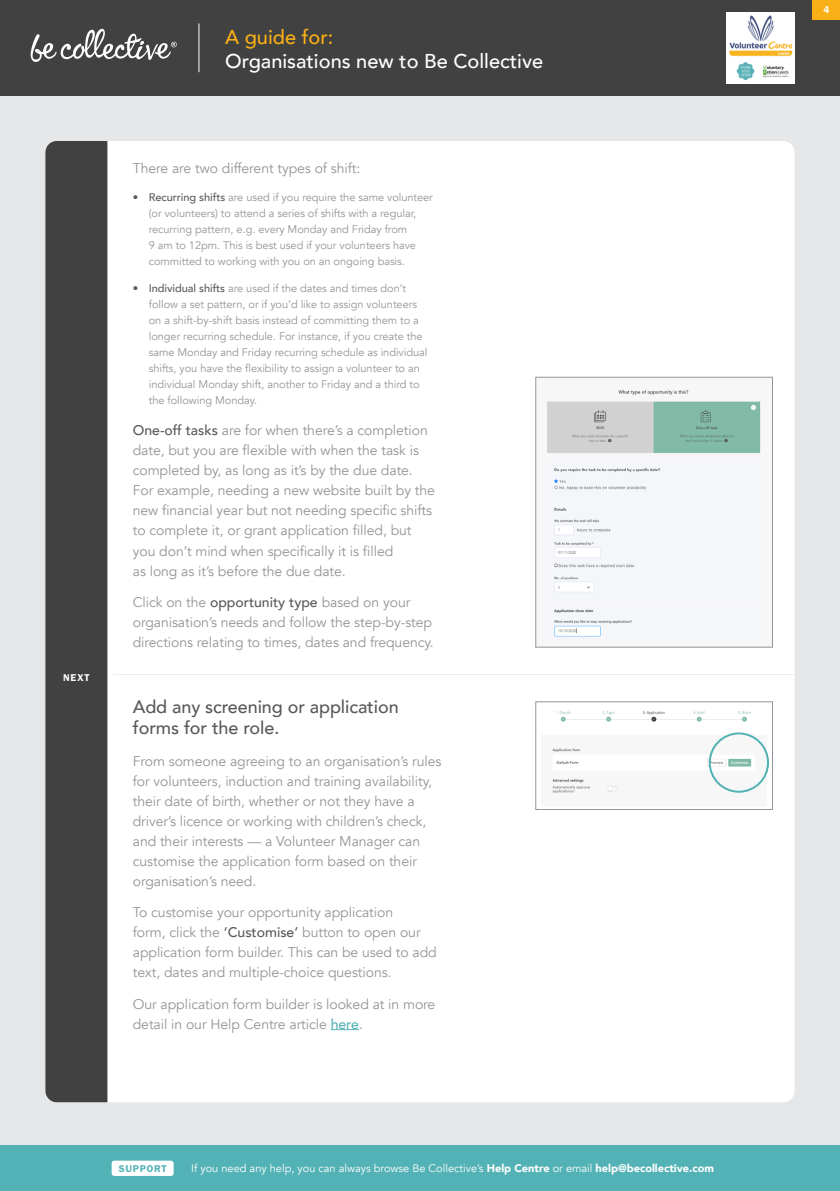
<style>
.page{position:relative;width:840px;height:1191px;background:#fff}
.page>*{position:absolute;margin:0;border:0;box-sizing:border-box;transform-origin:0 0}
.t1{font:500 20px "Avenir";color:#fff}
.t2{font:500 20px "Avenir";color:#f9b016}
.t3{font:500 18px/21.6px "Avenir";letter-spacing:-.005em;color:#58595b}
.t4{font:14px/20px "Avenir";letter-spacing:-.005em;color:#939598}
.t5{font:11px/16px "Avenir";letter-spacing:-.005em;color:#939598}
.t6{font:11px "Avenir";color:#fff}
.t7{font:10.2px "Franklin Gothic URW Dem";letter-spacing:.08em;color:#53b2b5}
.t8{font:10.2px "Franklin Gothic URW Dem";color:#fff}
.s1{font-weight:500;color:#58595b}
.s2{font-weight:500;color:#53b2b5}
.s3{font-weight:900}
</style>
<div class="page">
<div style="left:0;top:96px;width:839px;height:1049px;background:#e6e7e8"></div>
<div style="left:45px;top:141px;width:749px;height:961px;background:#fff;border-radius:11px"></div>
<div style="left:45px;top:141px;width:62px;height:961px;background:#414142"></div>
<div style="left:0;top:0;width:839px;height:96px;background:#414142"></div>
<svg style="left:30px;top:29px;width:147px;height:33px"></svg>
<hr style="left:198px;top:23px;width:1px;height:49px;background:#fff">
<svg style="left:330px;top:1029px;width:29px;height:1px"></svg>
<img style="left:552px;top:711px;width:217px;height:83px">
<div style="left:535px;top:701px;width:237px;height:108px;border:1px solid #939598"></div>
<div style="left:812px;top:0;width:27px;height:19px;background:#f9b016"></div>
<img style="left:726px;top:13px;width:68px;height:70px">
<img style="left:547px;top:389px;width:214px;height:254px">
<div style="left:535px;top:377px;width:237px;height:270px;border:1px solid #939598"></div>
<div style="left:0;top:1145px;width:839px;height:46px;background:#53b2b5"></div>
<div style="left:112px;top:1160px;width:61px;height:16px;background:#fff;border-radius:3px"></div>
<hr style="left:113px;top:674px;width:681px;height:1px;background:#f2ece7">
<div style="left:708px;top:732px;width:60px;height:60px;border:2px solid #53b2b5;border-radius:50%"></div>
<p class="t8" style="left:63px;top:671px;width:28px">NEXT</p>
<h1 class="t2" style="left:225px;top:20px;width:110px">A guide for:</h1>
<h1 class="t1" style="left:225px;top:44px;width:319px">Organisations new to Be Collective</h1>
<p class="t4" style="left:133px;top:159px;width:229px">There are two different types of shift:</p>
<p class="t5" style="left:149px;top:189px;width:285px;text-indent:-16px"><span class="s1">• Recurring shifts</span> are used if you require the same volunteer (or volunteers) to attend a series of shifts with a regular, recurring pattern, e.g. every Monday and Friday from<br>9 am to 12pm. This is best used if your volunteers have committed to working with you on an ongoing basis.</p>
<p class="t5" style="left:149px;top:280px;width:280px;text-indent:-16px"><span class="s1">• Individual shifts</span> are used if the dates and times don’t follow a set pattern, or if you’d like to assign volunteers on a shift-by-shift basis instead of committing them to a longer recurring schedule. For instance, if you create the same Monday and Friday recurring schedule as individual shifts, you have the flexibility to assign a volunteer to an individual Monday shift, another to Friday and a third to the following Monday.</p>
<p class="t4" style="left:133px;top:421px;width:303px"><span class="s1">One-off tasks</span> are for when there’s a completion date, but you are flexible with when the task is completed by, as long as it’s by the due date.<br>For example, needing a new website built by the new financial year but not needing specific shifts to complete it, or grant application filled, but you don’t mind when specifically it is filled<br>as long as it’s before the due date.</p>
<p class="t4" style="left:133px;top:592px;width:302px">Click on the <span class="s1">opportunity type</span> based on your organisation’s needs and follow the step-by-step directions relating to times, dates and frequency.</p>
<p class="t3" style="left:133px;top:695px;width:267px">Add any screening or application forms for the role.</p>
<p class="t4" style="left:133px;top:751px;width:310px">From someone agreeing to an organisation’s rules for volunteers, induction and training availability, their date of birth, whether or not they have a driver’s licence or working with children’s check, and their interests — a Volunteer Manager can customise the application form based on their organisation’s need.</p>
<p class="t4" style="left:133px;top:902px;width:305px">To customise your opportunity application<br>form, click the <span class="s1">‘Customise’</span> button to open our application form builder. This can be used to add text, dates and multiple-choice questions.</p>
<p class="t4" style="left:133px;top:994px;width:304px">Our application form builder is looked at in more detail in our Help Centre article <span class="s2">here</span>.</p>
<p class="t7" style="left:119px;top:1162px;width:49px">SUPPORT</p>
<p class="t6" style="left:191px;top:1161px;width:524px">If you need any help, you can always browse Be Collective’s <span class="s3">Help Centre</span> or email <span class="s3">help@becollective.com</span></p>
<p class="t8" style="left:822px;top:3px;width:7px">4</p>
</div>
